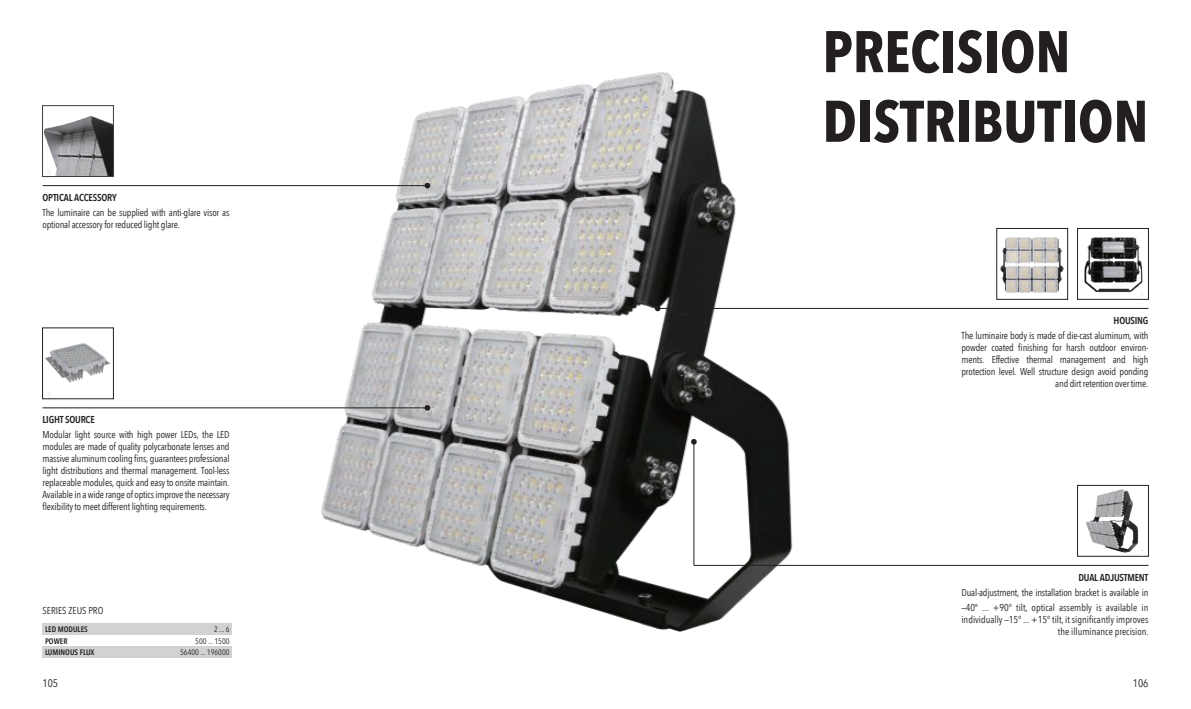
<style>
.page{position:relative;width:1191px;height:709px;background:#fff}
.page>*{position:absolute;margin:0;border:0;box-sizing:border-box;transform-origin:0 0}
.t1{font:700 58px/69.6px "Avenir Next Condensed";color:#231f20}
.t2{font:11px "Avenir Next Condensed";color:#231f20}
.t3{font:10px/12px "Avenir Next Condensed";letter-spacing:-.02em;color:#231f20}
.t4{font:10px/12px "Avenir Next Condensed";color:#231f20;text-align:right}
.t5{font:600 10px "Avenir Next Condensed";letter-spacing:-.02em;color:#231f20}
.t6{font:8px "Avenir Next Condensed";color:#231f20}
.t7{font:600 8px "Avenir Next Condensed";color:#231f20}
</style>
<div class="page">
<img style="left:267px;top:72px;width:624px;height:560px">
<div style="left:43px;top:623px;width:189px;height:12px;background:#d1d2d4"></div>
<div style="left:43px;top:646px;width:189px;height:11px;background:#d1d2d4"></div>
<svg style="left:424px;top:183px;width:6px;height:5px"></svg>
<hr style="left:43px;top:185px;width:384px;height:1px;background:#231f20">
<img style="left:44px;top:116px;width:68px;height:59px">
<div style="left:42px;top:105px;width:72px;height:72px;border:1px solid #3e3e3f"></div>
<svg style="left:424px;top:405px;width:6px;height:6px"></svg>
<svg style="left:691px;top:439px;width:5px;height:5px"></svg>
<hr style="left:43px;top:407px;width:384px;height:1px;background:#231f20">
<div style="left:42px;top:328px;width:72px;height:71px;border:1px solid #231f20"></div>
<svg style="left:655px;top:305px;width:5px;height:6px"></svg>
<div style="left:996px;top:228px;width:71px;height:71px;border:1px solid #231f20"></div>
<div style="left:1077px;top:228px;width:71px;height:71px;border:1px solid #231f20"></div>
<hr style="left:657px;top:308px;width:491px;height:1px;background:#231f20">
<img style="left:1000px;top:233px;width:66px;height:62px">
<img style="left:1084px;top:237px;width:59px;height:56px">
<div style="left:1077px;top:485px;width:71px;height:71px;border:1px solid #231f20"></div>
<hr style="left:694px;top:565px;width:454px;height:1px;background:#231f20">
<hr style="left:693px;top:442px;width:1px;height:123px;background:#231f20">
<img style="left:1086px;top:489px;width:53px;height:64px">
<img style="left:45px;top:343px;width:65px;height:40px">
<p class="t5" style="left:43px;top:189px;width:76px">OPTICAL ACCESSORY</p>
<p class="t3" style="left:43px;top:206px;width:188px">The luminaire can be supplied with anti-glare visor as optional accessory for reduced light glare.</p>
<p class="t5" style="left:43px;top:411px;width:54px">LIGHT SOURCE</p>
<p class="t3" style="left:43px;top:428px;width:188px;text-align:justify">Modular light source with high power LEDs, the LED modules are made of quality polycarbonate lenses and massive aluminum cooling fins, guarantees professional light distributions and thermal management. Tool-less replaceable modules, quick and easy to onsite maintain.<br>Available in a wide range of optics improve the necessary flexibility to meet different lighting requirements.</p>
<h1 class="t1" style="left:822px;top:17px;width:327px">PRECISION<br>DISTRIBUTION</h1>
<p class="t5" style="left:1113px;top:312px;width:36px">HOUSING</p>
<p class="t3" style="left:961px;top:329px;width:188px;text-align:right">The luminaire body is made of die-cast aluminum, with powder coated finishing for harsh outdoor environ&shy;ments. Effective thermal management and high protection level. Well structure design avoid ponding and dirt retention over time.</p>
<p class="t5" style="left:1078px;top:568px;width:71px">DUAL ADJUSTMENT</p>
<p class="t3" style="left:961px;top:584px;width:188px;line-height:15px">Dual-adjustment, the installation bracket is available in —40° ... +90° tilt, optical assembly is available in</p>
<p class="t4" style="left:961px;top:613px;width:189px">individually —15° ... +15° tilt, it significantly improves the illuminance precision.</p>
<p class="t4" style="left:43px;top:603px;width:62px">SERIES ZEUS PRO</p>
<p class="t7" style="left:45px;top:622px;width:44px">LED MODULES</p>
<p class="t6" style="left:214px;top:622px;width:17px">2 ... 6</p>
<p class="t7" style="left:45px;top:634px;width:24px">POWER</p>
<p class="t6" style="left:195px;top:634px;width:36px">500 ... 1500</p>
<p class="t7" style="left:45px;top:645px;width:51px">LUMINOUS FLUX</p>
<p class="t6" style="left:180px;top:645px;width:51px">56400 ... 196000</p>
<p class="t2" style="left:43px;top:673px;width:17px">105</p>
<p class="t2" style="left:1133px;top:673px;width:17px">106</p>
</div>
